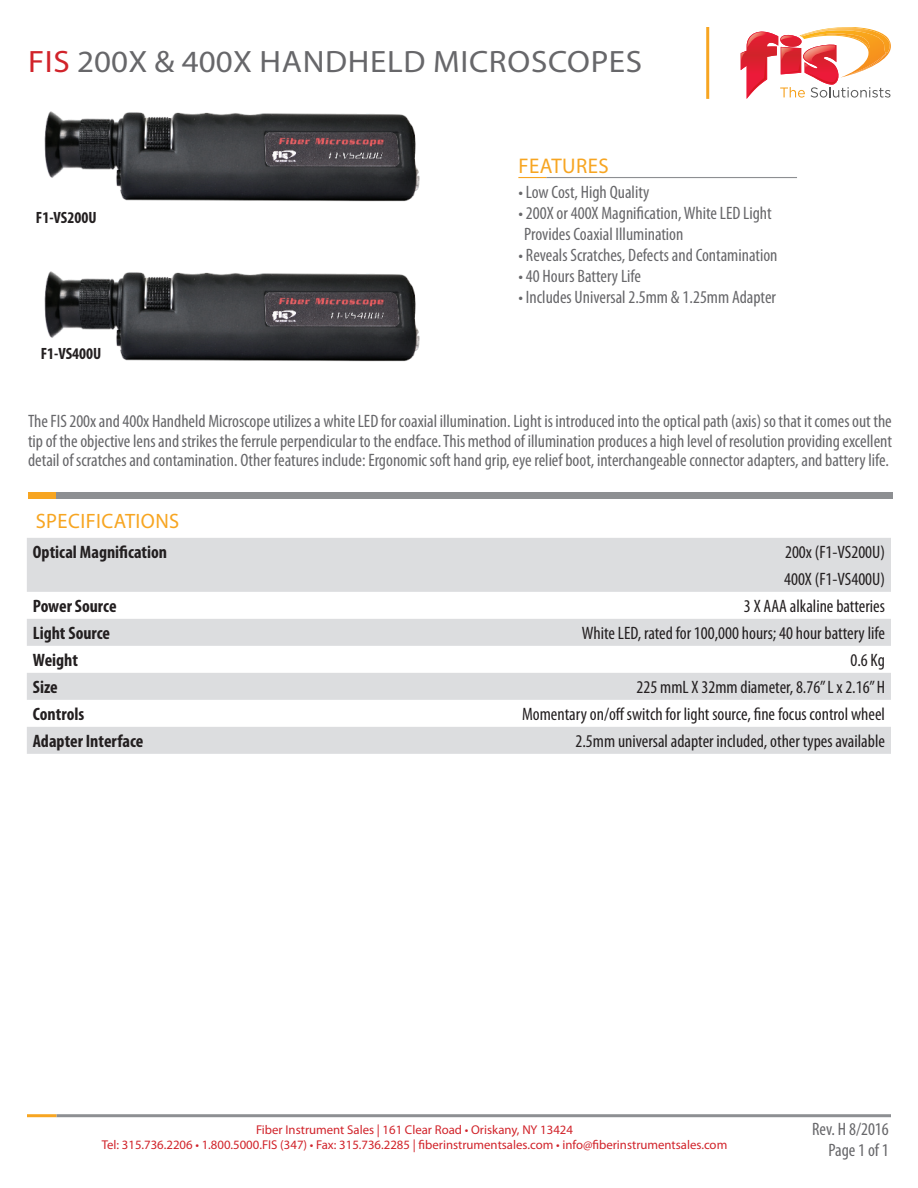
<style>
.page{position:relative;width:918px;height:1188px;background:#fff}
.page>*{position:absolute;margin:0;border:0;box-sizing:border-box;transform-origin:0 0}
.t1{font:31.05px "Myriad Pro";letter-spacing:.02em;color:#67676a;scale:1.07 1}
.t2{font:21.3px "Myriad Pro";letter-spacing:.02em;color:#f7a521}
.t3{font:20.85px "Myriad Pro";letter-spacing:.02em;color:#f7a521}
.t4{font:condensed 18px/19.5px "Myriad Pro";color:#67676a;text-align:right}
.t5{font:condensed 18px/27px "Myriad Pro";color:#231f20}
.t6{font:700 condensed 18px "Myriad Pro";color:#231f20}
.t7{font:700 condensed 16.35px "Myriad Pro";color:#231f20}
.t8{font:12.75px/15.5px "Myriad Pro";color:#d1232a;text-align:center}
.s1{color:#d1232a}
</style>
<div class="page">
<div style="left:28px;top:492px;width:28px;height:7px;background:#f7a521"></div>
<div style="left:56px;top:492px;width:836px;height:7px;background:#8d8f92"></div>
<svg style="left:741px;top:27px;width:150px;height:72px"></svg>
<hr style="left:706px;top:27px;width:3px;height:72px;background:#f7a521">
<hr style="left:546px;top:177px;width:251px;height:1px;background:#8d8f92">
<svg style="left:518px;top:177px;width:28px;height:1px"></svg>
<hr style="left:56px;top:1114px;width:835px;height:3px;background:#8d8f92">
<hr style="left:27px;top:1114px;width:29px;height:3px;background:#f7a521">
<img style="left:44px;top:271px;width:376px;height:91px">
<img style="left:44px;top:111px;width:376px;height:91px">
<svg style="left:27px;top:538px;width:864px;height:216px;fill:#dcdddf"></svg>
<h1 class="t1" style="left:28px;top:43px;width:573px"><span class="s1">FIS</span> 200x &amp; 400X handheld microscopes</h1>
<p class="t7" style="left:36px;top:207px;width:62px">F1-VS200U</p>
<p class="t7" style="left:41px;top:343px;width:62px">F1-VS400U</p>
<p class="t2" style="left:519px;top:153px;width:90px">features</p>
<p class="t4" style="left:519px;top:182px;width:132px">• Low Cost, High Quality</p>
<p class="t4" style="left:524px;top:202px;width:249px;line-height:21px;text-align:left;text-indent:-6px">• 200X or 400X Magnification, White LED Light<br>Provides Coaxial Illumination</p>
<p class="t4" style="left:519px;top:245px;width:261px">• Reveals Scratches, Defects and Contamination</p>
<p class="t4" style="left:519px;top:266px;width:124px">• 40 Hours Battery Life</p>
<p class="t4" style="left:519px;top:287px;width:259px">• Includes Universal 2.5mm &amp; 1.25mm Adapter</p>
<p class="t4" style="left:28px;top:411px;width:865px;text-align:justify">The FIS 200x and 400x Handheld Microscope utilizes a white LED for coaxial illumination. Light is introduced into the optical path (axis) so that it comes out the tip of the objective lens and strikes the ferrule perpendicular to the endface. This method of illumination produces a high level of resolution providing excellent detail of scratches and contamination. Other features include: Ergonomic soft hand grip, eye relief boot, interchangeable connector adapters, and battery life.</p>
<p class="t3" style="left:36px;top:508px;width:145px">SPECIFICATIONS</p>
<p class="t6" style="left:33px;top:541px;width:136px">Optical Magnification</p>
<p class="t5" style="left:784px;top:538px;width:102px">200x (F1-VS200U)<br>400X (F1-VS400U)</p>
<p class="t6" style="left:33px;top:595px;width:85px">Power Source</p>
<p class="t5" style="left:744px;top:592px;width:143px">3 X AAA alkaline batteries</p>
<p class="t6" style="left:33px;top:622px;width:79px">Light Source</p>
<p class="t5" style="left:582px;top:619px;width:305px">White LED, rated for 100,000 hours; 40 hour battery life</p>
<p class="t6" style="left:33px;top:649px;width:47px">Weight</p>
<p class="t5" style="left:850px;top:646px;width:36px">0.6 Kg</p>
<p class="t6" style="left:33px;top:676px;width:26px">Size</p>
<p class="t5" style="left:637px;top:673px;width:250px">225 mmL X 32mm diameter, 8.76” L x 2.16” H</p>
<p class="t6" style="left:33px;top:703px;width:53px">Controls</p>
<p class="t5" style="left:522px;top:700px;width:364px">Momentary on/off switch for light source, fine focus control wheel</p>
<p class="t6" style="left:33px;top:730px;width:112px">Adapter Interface</p>
<p class="t5" style="left:576px;top:727px;width:311px">2.5mm universal adapter included, other types available</p>
<p class="t8" style="left:102px;top:1122px;width:627px">Fiber Instrument Sales | 161 Clear Road • Oriskany, NY 13424<br>Tel: 315.736.2206 • 1.800.5000.FIS (347) • Fax: 315.736.2285 | fiberinstrumentsales.com • info@fiberinstrumentsales.com</p>
<p class="t4" style="left:812px;top:1118px;width:78px;line-height:21.6px">Rev. H 8/2016<br>Page 1 of 1</p>
</div>
